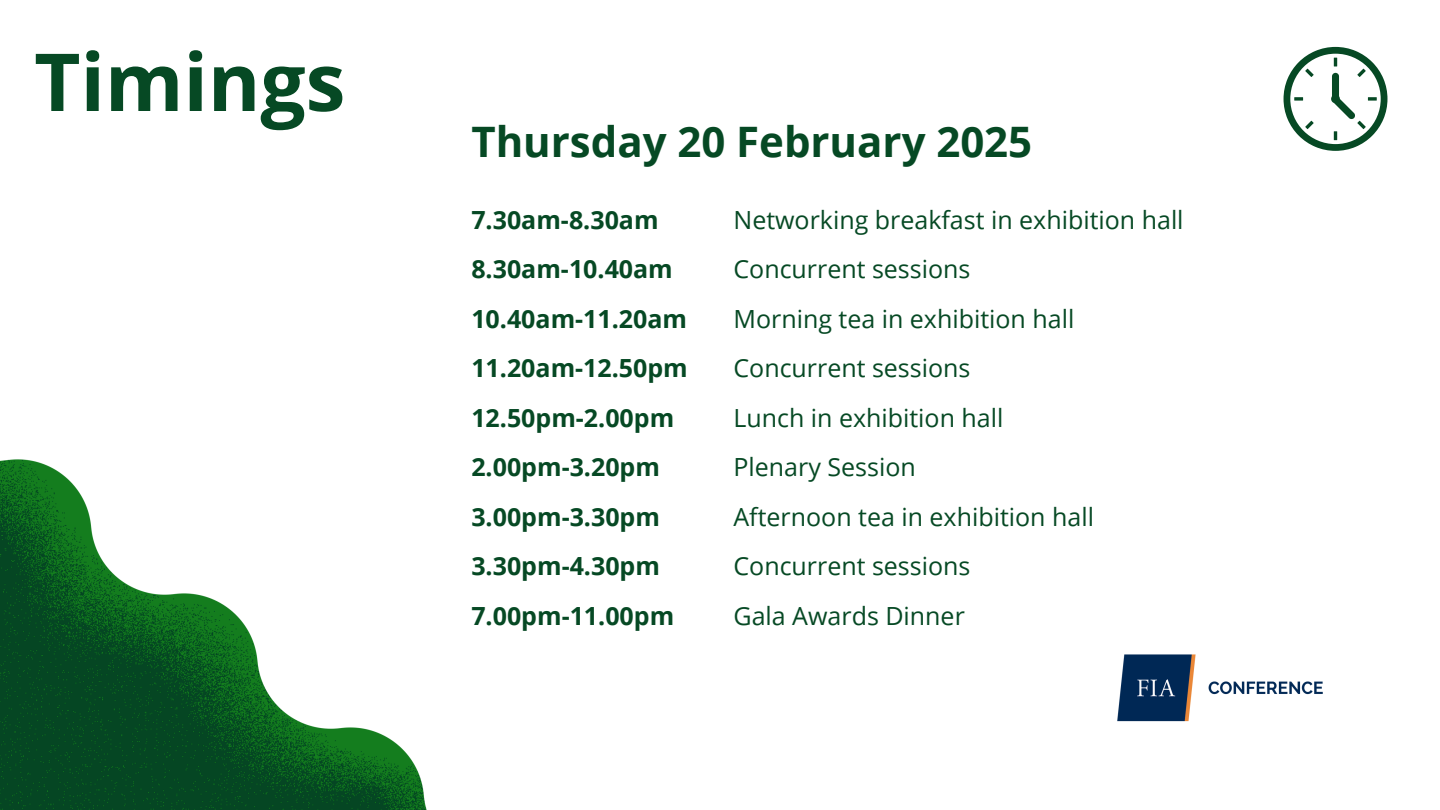
<style>
.page{position:relative;width:1440px;height:810px;background:#fff}
.page>*{position:absolute;margin:0;border:0;box-sizing:border-box;transform-origin:0 0}
.t1{font:700 80px "Open Sans";color:#064924}
.t2{font:700 42px "Open Sans";color:#064924}
.t3{font:25px "Open Sans";color:#064924}
.t4{font:700 25px/49.5px "Open Sans";color:#064924}
</style>
<div class="page">
<img style="left:1117px;top:654px;width:206px;height:68px">
<svg style="left:1284px;top:46px;width:104px;height:105px"></svg>
<img style="left:0;top:459px;width:427px;height:351px">
<p class="t1" style="left:34px;top:26px;width:313px">Timings</p>
<h1 class="t2" style="left:471px;top:112px;width:562px">Thursday 20 February 2025</h1>
<p class="t4" style="left:471px;top:194px;width:218px">7.30am-8.30am<br>8.30am-10.40am<br>10.40am-11.20am<br>11.20am-12.50pm<br>12.50pm-2.00pm<br>2.00pm-3.20pm<br>3.00pm-3.30pm<br>3.30pm-4.30pm<br>7.00pm-11.00pm</p>
<p class="t3" style="left:734px;top:202px;width:452px">Networking breakfast in exhibition hall</p>
<p class="t3" style="left:734px;top:251px;width:239px">Concurrent sessions</p>
<p class="t3" style="left:734px;top:301px;width:342px">Morning tea in exhibition hall</p>
<h3 class="t3" style="left:734px;top:350px;width:239px">Concurrent sessions</h3>
<p class="t3" style="left:734px;top:400px;width:271px">Lunch in exhibition hall</p>
<p class="t3" style="left:734px;top:449px;width:184px">Plenary Session</p>
<p class="t3" style="left:734px;top:499px;width:362px">Afternoon tea in exhibition hall</p>
<p class="t3" style="left:734px;top:548px;width:239px">Concurrent sessions</p>
<p class="t3" style="left:734px;top:598px;width:233px">Gala Awards Dinner</p>
</div>
